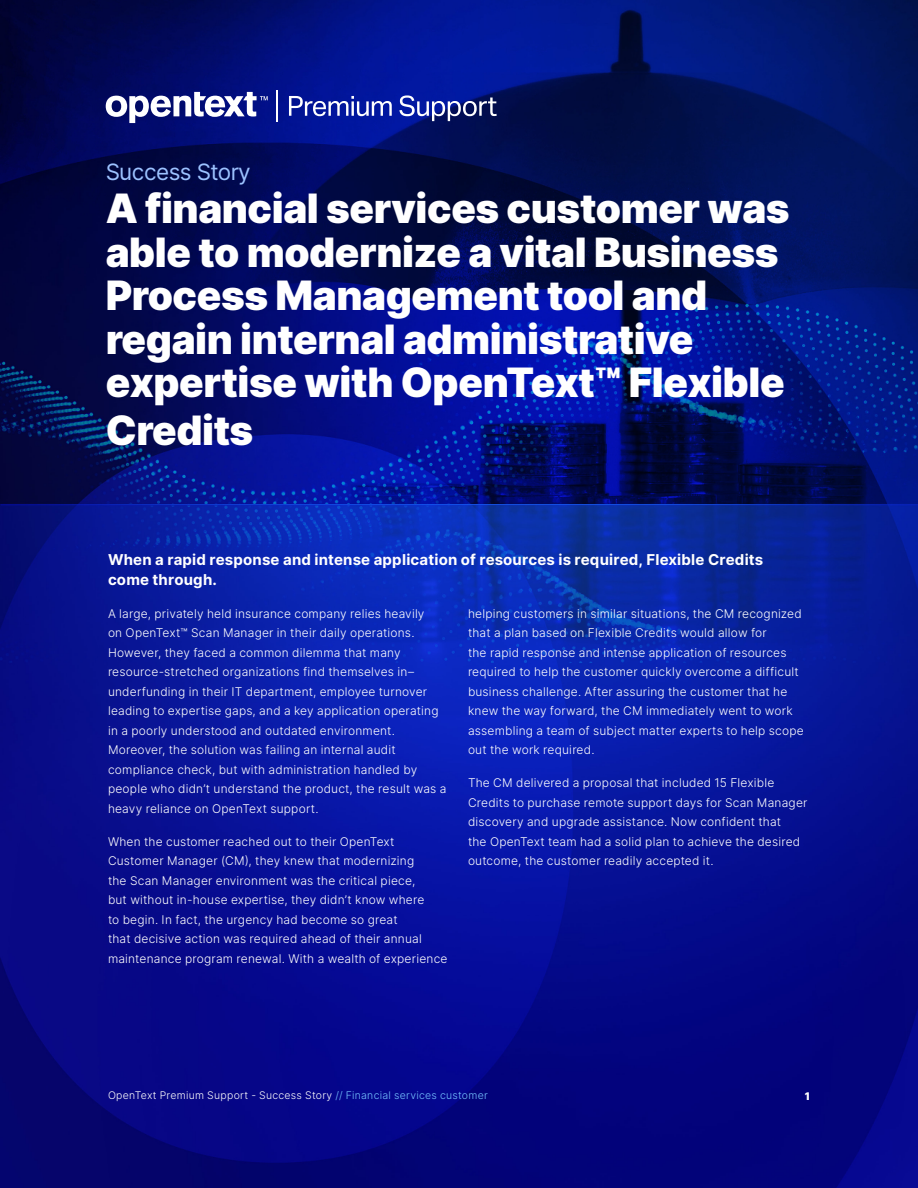
<style>
.page{position:relative;width:918px;height:1188px;background:#fff}
.page>*{position:absolute;margin:0;border:0;box-sizing:border-box;transform-origin:0 0}
.TItle_Page_-_Main_Title{font:900 40.5px/43.5px "Inter";letter-spacing:-.01em;color:#fff}
.TItle_Page_-_Main_Title-2{font:22.5px "Inter";letter-spacing:-.03em;color:#9cc2ff}
.Content_Inro{font:700 15px/19.5px "Inter";letter-spacing:.01em;color:#fff}
.t1{font:300 12px/19.5px "Inter";letter-spacing:.015em;color:#fff}
.t2{font:300 10.5px "Inter";letter-spacing:.025em;color:#fff}
.t3{font:900 10.5px "Inter";color:#fff}
.s1{color:#75c2ff}
</style>
<div class="page">
<img style="left:0;top:0;width:918px;height:1188px">
<svg style="left:106px;top:92px;width:162px;height:31px"></svg>
<hr style="left:276px;top:91px;width:1px;height:31px;background:#fff">
<svg style="left:289px;top:96px;width:103px;height:20px"></svg>
<svg style="left:399px;top:95px;width:98px;height:26px"></svg>
<h1 class="TItle_Page_-_Main_Title-2" style="left:106px;top:155px;width:146px">Success Story</h1>
<h1 class="TItle_Page_-_Main_Title" style="left:106px;top:186px;width:686px">A financial services customer was able to modernize a vital Business Process Management tool and regain internal administrative expertise with OpenText™ Flexible</h1>
<h1 class="TItle_Page_-_Main_Title" style="left:106px;top:408px;width:149px">Credits</h1>
<p class="Content_Inro" style="left:108px;top:550px;width:657px">When a rapid response and intense application of resources is required, Flexible Credits come through.</p>
<p class="t1" style="left:108px;top:604px;width:340px">A large, privately held insurance company relies heavily<br>on OpenText™ Scan Manager in their daily operations.<br>However, they faced a common dilemma that many resource-stretched organizations find themselves in– underfunding in their IT department, employee turnover leading to expertise gaps, and a key application operating in a poorly understood and outdated environment.<br>Moreover, the solution was failing an internal audit compliance check, but with administration handled by people who didn’t understand the product, the result was a heavy reliance on OpenText support.</p>
<p class="t1" style="left:108px;top:832px;width:341px">When the customer reached out to their OpenText Customer Manager (CM), they knew that modernizing<br>the Scan Manager environment was the critical piece,<br>but without in-house expertise, they didn’t know where<br>to begin. In fact, the urgency had become so great<br>that decisive action was required ahead of their annual maintenance program renewal. With a wealth of experience</p>
<p class="t1" style="left:468px;top:604px;width:337px">helping customers in similar situations, the CM recognized that a plan based on Flexible Credits would allow for<br>the rapid response and intense application of resources required to help the customer quickly overcome a difficult business challenge. After assuring the customer that he knew the way forward, the CM immediately went to work assembling a team of subject matter experts to help scope out the work required.</p>
<p class="t1" style="left:468px;top:773px;width:341px">The CM delivered a proposal that included 15 Flexible Credits to purchase remote support days for Scan Manager discovery and upgrade assistance. Now confident that<br>the OpenText team had a solid plan to achieve the desired outcome, the customer readily accepted it.</p>
<p class="t2" style="left:108px;top:1088px;width:381px">OpenText Premium Support - Success Story <span class="s1">// Financial services customer</span></p>
<p class="t3" style="left:805px;top:1088px;width:7px">1</p>
</div>
